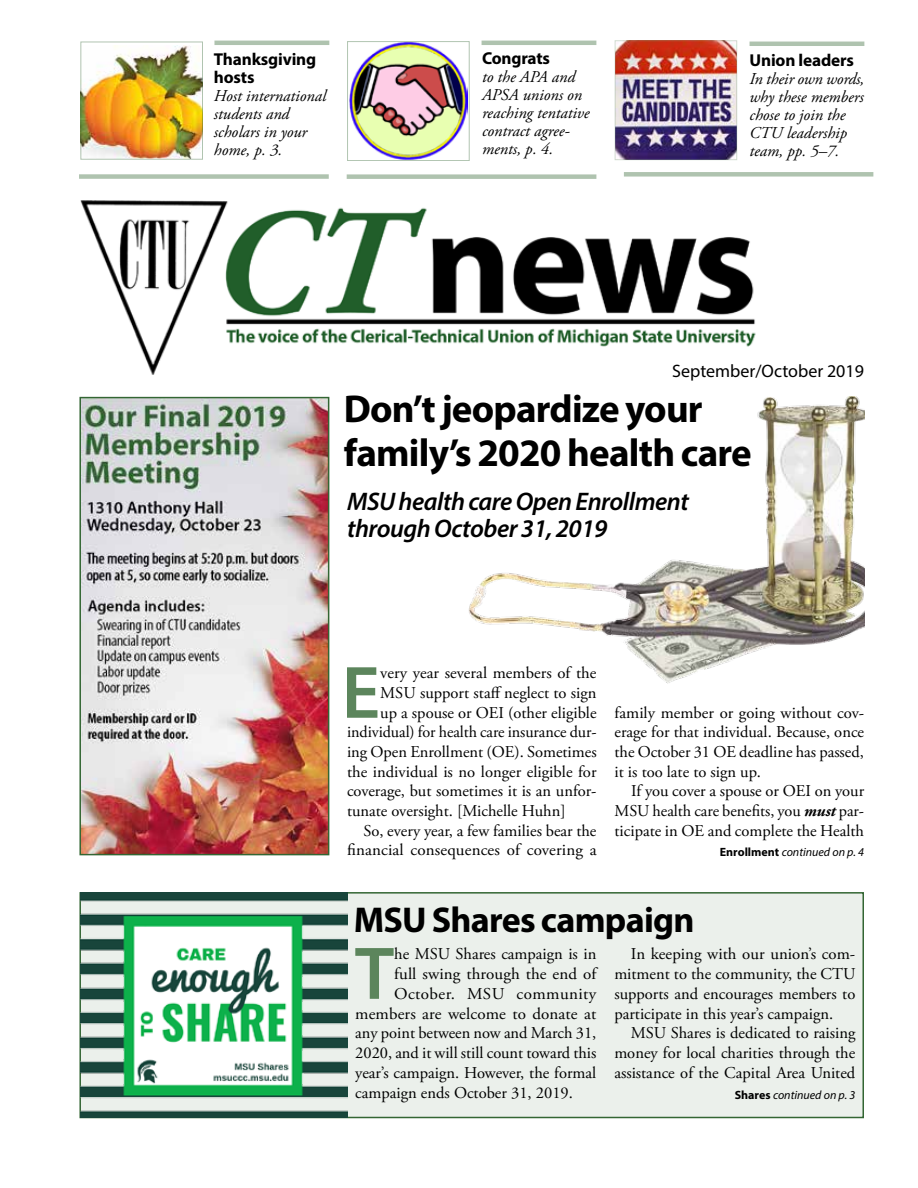
<style>
.page{position:relative;width:918px;height:1188px;background:#fff}
.page>*{position:absolute;margin:0;border:0;box-sizing:border-box;transform-origin:0 0}
.t1{font:600 75.3px "Myriad Pro";color:#5c855c}
.t2{font:600 74.85px "Myriad Pro";color:#5c855c}
.t3{font:700 39px/43.5px "Myriad Pro";letter-spacing:-.02em;color:#000}
.t4{font:700 36px "Myriad Pro";letter-spacing:-.02em;color:#000}
.t5{font:italic 600 25.5px/27px "Myriad Pro";letter-spacing:-.02em;color:#000}
.t6{font:18px "Myriad Pro";color:#000}
.t7{font:700 17.25px/18px "Myriad Pro";letter-spacing:-.01em;color:#000}
.t8{font:16.5px/19.8px "Adobe Garamond Pro";color:#000;text-align:justify}
.t9{font:italic 16.5px/18px "Adobe Garamond Pro";color:#000}
.t10{font:16.5px "Adobe Garamond Pro";letter-spacing:.025em;color:#000}
.t11{font:italic 12px "Myriad Pro";color:#000}
.s1{font-weight:700;font-style:italic}
.s2{font-weight:700;font-style:normal}
</style>
<div class="page">
<img style="left:83px;top:45px;width:118px;height:112px">
<img style="left:617px;top:43px;width:118px;height:115px">
<img style="left:81px;top:200px;width:675px;height:174px">
<div style="left:347px;top:174px;width:249px;height:5px;background:#afc3af"></div>
<hr style="left:214px;top:41px;width:115px;height:4px;background:#afc3af">
<div style="left:79px;top:174px;width:250px;height:5px;background:#afc3af"></div>
<hr style="left:750px;top:42px;width:114px;height:4px;background:#afc3af">
<div style="left:624px;top:172px;width:249px;height:5px;background:#afc3af"></div>
<hr style="left:482px;top:41px;width:114px;height:4px;background:#afc3af">
<img style="left:350px;top:43px;width:117px;height:116px">
<div style="left:79px;top:892px;width:785px;height:226px;background:#ebf0eb;border:2px solid #363"></div>
<img style="left:80px;top:893px;width:267px;height:225px">
<img style="left:82px;top:400px;width:244px;height:452px">
<div style="left:79px;top:397px;width:250px;height:458px;border:2px solid #363"></div>
<img style="left:468px;top:397px;width:397px;height:287px">
<p class="t7" style="left:214px;top:49px;width:104px">Thanksgiving hosts</p>
<p class="t9" style="left:214px;top:87px;width:114px">Host international students and scholars in your home, p. 3.</p>
<p class="t7" style="left:482px;top:49px;width:70px">Congrats</p>
<p class="t9" style="left:482px;top:68px;width:109px">to the APA and<br>APSA unions on reaching tentative contract agree&shy;ments, p. 4.</p>
<p class="t7" style="left:749px;top:50px;width:106px">Union leaders</p>
<p class="t9" style="left:749px;top:70px;width:116px">In their own words, why these members chose to join the<br>CTU leadership team, pp. 5–7.</p>
<p class="t6" style="left:672px;top:360px;width:193px">September/October 2019</p>
<h3 class="t3" style="left:344px;top:386px;width:409px">Don’t jeopardize your family’s 2020 health care</h3>
<h3 class="t5" style="left:347px;top:488px;width:344px">MSU health care Open Enrollment through October 31, 2019</h3>
<h2 class="t2" style="left:342px;top:645px;width:40px">E</h2>
<p class="t8" style="left:380px;top:664px;width:218px">very year several members of the</p>
<p class="t8" style="left:380px;top:684px;width:218px">MSU support staff neglect to sign</p>
<p class="t8" style="left:380px;top:703px;width:218px">up a spouse or OEI (other eligible</p>
<p class="t8" style="left:347px;top:723px;width:251px">individual) for health care insurance dur-</p>
<p class="t8" style="left:347px;top:743px;width:251px">ing Open Enrollment (OE). Sometimes</p>
<p class="t8" style="left:347px;top:762px;width:251px">the individual is no longer eligible for</p>
<p class="t8" style="left:347px;top:782px;width:251px">coverage, but sometimes it is an unfor-</p>
<p class="t8" style="left:347px;top:801px;width:220px">tunate oversight. [Michelle Huhn]</p>
<p class="t8" style="left:364px;top:821px;width:235px">So, every year, a few families bear the</p>
<p class="t8" style="left:347px;top:841px;width:251px">financial consequences of covering a</p>
<p class="t8" style="left:615px;top:703px;width:251px">family member or going without cov&shy;erage for that individual. Because, once the October 31 OE deadline has passed, it is too late to sign up.</p>
<p class="t8" style="left:615px;top:782px;width:251px;text-indent:16px">If you cover a spouse or OEI on your MSU health care benefits, you <span class="s1">must</span> par&shy;ticipate in OE and complete the Health</p>
<p class="t11" style="left:720px;top:845px;width:146px"><span class="s2">Enrollment</span> continued on p. 4</p>
<h3 class="t4" style="left:354px;top:897px;width:342px">MSU Shares campaign</h3>
<h1 class="t1" style="left:355px;top:926px;width:41px">T</h1>
<p class="t8" style="left:394px;top:945px;width:204px">he MSU Shares campaign is in</p>
<p class="t8" style="left:394px;top:964px;width:204px">full swing through the end of</p>
<p class="t10" style="left:394px;top:984px;width:204px">October. MSU community</p>
<p class="t8" style="left:355px;top:1004px;width:243px">members are welcome to donate at</p>
<p class="t8" style="left:355px;top:1024px;width:242px">any point between now and March 31,</p>
<p class="t8" style="left:355px;top:1044px;width:243px">2020, and it will still count toward this</p>
<p class="t8" style="left:355px;top:1063px;width:242px">year’s campaign. However, the formal</p>
<p class="t8" style="left:355px;top:1083px;width:219px">campaign ends October 31, 2019.</p>
<p class="t8" style="left:614px;top:945px;width:243px;text-indent:16px">In keeping with our union’s com&shy;mitment to the community, the CTU supports and encourages members to participate in this year’s campaign.</p>
<p class="t8" style="left:614px;top:1024px;width:243px;text-indent:16px">MSU Shares is dedicated to raising money for local charities through the assistance of the Capital Area United</p>
<p class="t11" style="left:735px;top:1087px;width:122px"><span class="s2">Shares</span> continued on p. 3</p>
</div>
